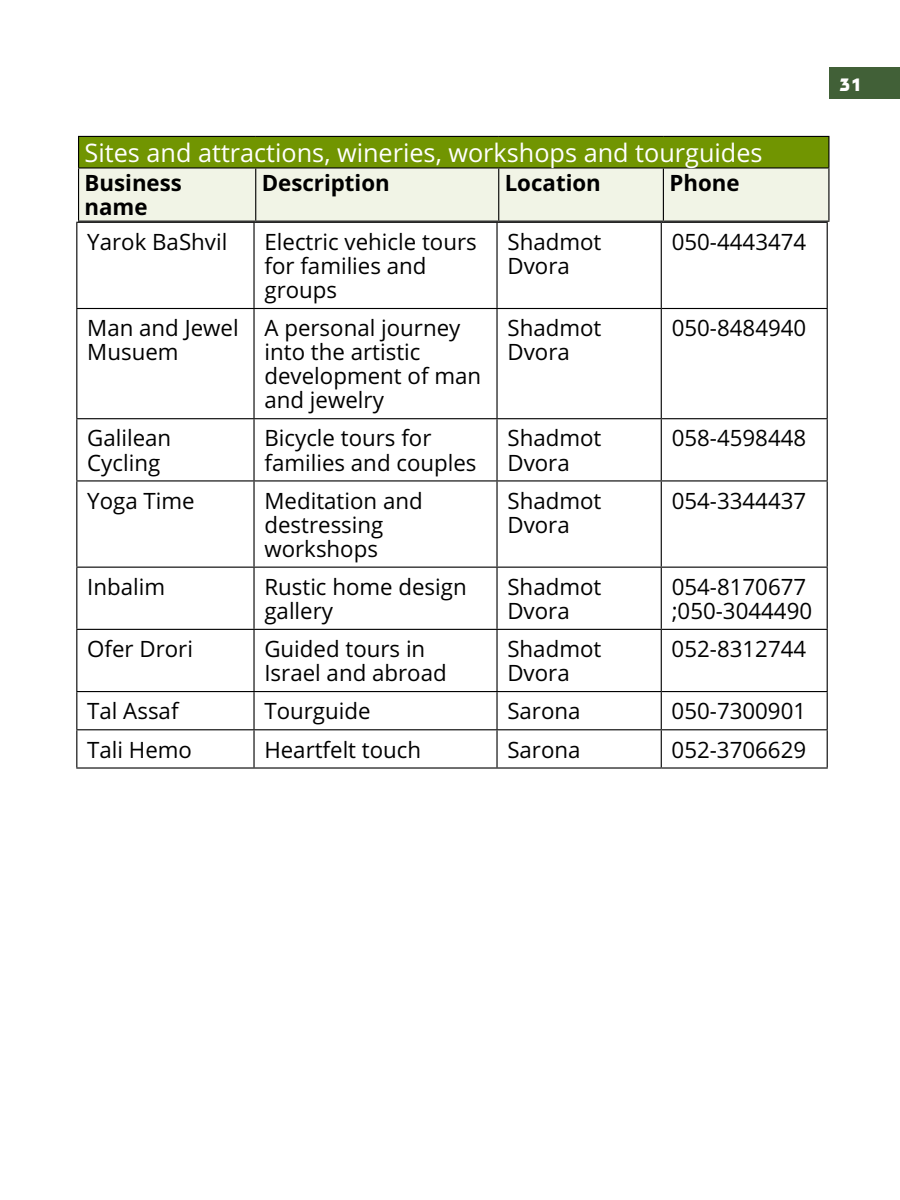
<style>
.page{position:relative;width:900px;height:1200px;background:#fff}
.page>*{position:absolute;margin:0;border:0;box-sizing:border-box;transform-origin:0 0}
.t1{font:25.5px "Open Sans Hebrew";color:#fff}
.t2{font:700 24px "Fb Extrim";color:#fff}
.t3{font:22.5px/24px "Open Sans Hebrew";color:#000}
.t4{font:700 22.5px "Open Sans Hebrew";color:#000}
</style>
<div class="page">
<div style="left:829px;top:67px;width:71px;height:31px;background:#416037"></div>
<svg style="left:77px;top:223px;width:750px;height:544px"></svg>
<hr style="left:661px;top:222px;width:167px;height:1px;background:#000">
<hr style="left:827px;top:223px;width:1px;height:85px;background:#000">
<hr style="left:497px;top:222px;width:164px;height:1px;background:#000">
<hr style="left:661px;top:223px;width:1px;height:85px;background:#000">
<hr style="left:254px;top:222px;width:243px;height:1px;background:#000">
<hr style="left:496px;top:223px;width:2px;height:85px;background:#000">
<hr style="left:76px;top:222px;width:178px;height:1px;background:#000">
<hr style="left:253px;top:223px;width:2px;height:85px;background:#000">
<hr style="left:76px;top:223px;width:1px;height:85px;background:#000">
<hr style="left:661px;top:308px;width:167px;height:1px;background:#000">
<hr style="left:827px;top:309px;width:1px;height:109px;background:#000">
<hr style="left:497px;top:308px;width:164px;height:1px;background:#000">
<hr style="left:661px;top:309px;width:1px;height:109px;background:#000">
<hr style="left:254px;top:308px;width:243px;height:1px;background:#000">
<hr style="left:496px;top:309px;width:2px;height:109px;background:#000">
<hr style="left:76px;top:308px;width:178px;height:1px;background:#000">
<hr style="left:253px;top:309px;width:2px;height:109px;background:#000">
<hr style="left:76px;top:309px;width:1px;height:109px;background:#000">
<hr style="left:661px;top:418px;width:167px;height:1px;background:#000">
<hr style="left:827px;top:419px;width:1px;height:61px;background:#000">
<hr style="left:497px;top:418px;width:164px;height:1px;background:#000">
<hr style="left:661px;top:419px;width:1px;height:61px;background:#000">
<hr style="left:254px;top:418px;width:243px;height:1px;background:#000">
<hr style="left:496px;top:419px;width:2px;height:61px;background:#000">
<hr style="left:76px;top:418px;width:178px;height:1px;background:#000">
<hr style="left:253px;top:419px;width:2px;height:61px;background:#000">
<hr style="left:76px;top:419px;width:1px;height:61px;background:#000">
<hr style="left:661px;top:480px;width:167px;height:1px;background:#000">
<hr style="left:827px;top:481px;width:1px;height:86px;background:#000">
<hr style="left:497px;top:480px;width:164px;height:1px;background:#000">
<hr style="left:661px;top:481px;width:1px;height:86px;background:#000">
<hr style="left:254px;top:480px;width:243px;height:1px;background:#000">
<hr style="left:496px;top:481px;width:2px;height:86px;background:#000">
<hr style="left:76px;top:480px;width:178px;height:1px;background:#000">
<hr style="left:253px;top:481px;width:2px;height:86px;background:#000">
<hr style="left:76px;top:481px;width:1px;height:86px;background:#000">
<hr style="left:661px;top:567px;width:167px;height:1px;background:#000">
<hr style="left:827px;top:568px;width:1px;height:61px;background:#000">
<hr style="left:497px;top:567px;width:164px;height:1px;background:#000">
<hr style="left:661px;top:568px;width:1px;height:61px;background:#000">
<hr style="left:254px;top:567px;width:243px;height:1px;background:#000">
<hr style="left:496px;top:568px;width:2px;height:61px;background:#000">
<hr style="left:76px;top:567px;width:178px;height:1px;background:#000">
<hr style="left:253px;top:568px;width:2px;height:61px;background:#000">
<hr style="left:76px;top:568px;width:1px;height:61px;background:#000">
<hr style="left:661px;top:629px;width:167px;height:1px;background:#000">
<hr style="left:827px;top:630px;width:1px;height:61px;background:#000">
<hr style="left:497px;top:629px;width:164px;height:1px;background:#000">
<hr style="left:661px;top:630px;width:1px;height:61px;background:#000">
<hr style="left:254px;top:629px;width:243px;height:1px;background:#000">
<hr style="left:496px;top:630px;width:2px;height:61px;background:#000">
<hr style="left:76px;top:629px;width:178px;height:1px;background:#000">
<hr style="left:253px;top:630px;width:2px;height:61px;background:#000">
<hr style="left:76px;top:630px;width:1px;height:61px;background:#000">
<hr style="left:661px;top:691px;width:167px;height:1px;background:#000">
<hr style="left:827px;top:692px;width:1px;height:37px;background:#000">
<hr style="left:497px;top:691px;width:164px;height:1px;background:#000">
<hr style="left:661px;top:692px;width:1px;height:37px;background:#000">
<hr style="left:254px;top:691px;width:243px;height:1px;background:#000">
<hr style="left:496px;top:692px;width:2px;height:37px;background:#000">
<hr style="left:76px;top:691px;width:178px;height:1px;background:#000">
<hr style="left:253px;top:692px;width:2px;height:37px;background:#000">
<hr style="left:76px;top:692px;width:1px;height:37px;background:#000">
<hr style="left:661px;top:729px;width:167px;height:1px;background:#000">
<hr style="left:827px;top:730px;width:1px;height:37px;background:#000">
<hr style="left:497px;top:729px;width:164px;height:1px;background:#000">
<hr style="left:661px;top:730px;width:1px;height:37px;background:#000">
<hr style="left:254px;top:729px;width:243px;height:1px;background:#000">
<hr style="left:496px;top:730px;width:2px;height:37px;background:#000">
<hr style="left:76px;top:729px;width:178px;height:1px;background:#000">
<hr style="left:253px;top:730px;width:2px;height:37px;background:#000">
<hr style="left:76px;top:730px;width:1px;height:37px;background:#000">
<hr style="left:661px;top:767px;width:167px;height:2px;background:#000">
<hr style="left:497px;top:767px;width:164px;height:2px;background:#000">
<hr style="left:254px;top:767px;width:243px;height:2px;background:#000">
<hr style="left:76px;top:767px;width:178px;height:2px;background:#000">
<div style="left:79px;top:136px;width:750px;height:32px;background:#719501"></div>
<div style="left:79px;top:169px;width:749px;height:52px;background:#f1f4e6"></div>
<hr style="left:663px;top:136px;width:166px;height:1px;background:#000">
<hr style="left:828px;top:137px;width:1px;height:30px;background:#000">
<hr style="left:499px;top:136px;width:164px;height:1px;background:#000">
<hr style="left:256px;top:136px;width:243px;height:1px;background:#000">
<hr style="left:78px;top:136px;width:178px;height:1px;background:#000">
<hr style="left:78px;top:137px;width:1px;height:30px;background:#000">
<hr style="left:663px;top:167px;width:166px;height:2px;background:#000">
<hr style="left:828px;top:169px;width:1px;height:52px;background:#000">
<hr style="left:499px;top:167px;width:164px;height:2px;background:#000">
<hr style="left:663px;top:169px;width:1px;height:52px;background:#000">
<hr style="left:256px;top:167px;width:243px;height:2px;background:#000">
<hr style="left:498px;top:169px;width:1px;height:52px;background:#000">
<hr style="left:78px;top:167px;width:178px;height:2px;background:#000">
<hr style="left:255px;top:169px;width:1px;height:52px;background:#000">
<hr style="left:78px;top:169px;width:1px;height:52px;background:#000">
<hr style="left:663px;top:221px;width:166px;height:1px;background:#000">
<hr style="left:499px;top:221px;width:164px;height:1px;background:#000">
<hr style="left:256px;top:221px;width:243px;height:1px;background:#000">
<hr style="left:78px;top:221px;width:178px;height:1px;background:#000">
<p class="t1" style="left:85px;top:138px;width:680px">Sites and attractions, wineries, workshops and tourguides</p>
<p class="t4" style="left:85px;top:170px;width:99px">Business</p>
<p class="t4" style="left:262px;top:170px;width:130px">Description</p>
<p class="t4" style="left:505px;top:170px;width:98px">Location</p>
<p class="t4" style="left:669px;top:170px;width:72px">Phone</p>
<p class="t4" style="left:85px;top:194px;width:65px">name</p>
<p class="t3" style="left:87px;top:231px;width:142px">Yarok BaShvil</p>
<p class="t3" style="left:265px;top:231px;width:214px">Electric vehicle tours for families and groups</p>
<p class="t3" style="left:508px;top:231px;width:95px">Shadmot</p>
<p class="t3" style="left:672px;top:231px;width:136px">050-4443474</p>
<p class="t3" style="left:508px;top:255px;width:64px">Dvora</p>
<p class="t3" style="left:87px;top:317px;width:153px">Man and Jewel<br>Musuem</p>
<p class="t3" style="left:264px;top:317px;width:218px">A personal journey into the artistic development of man and jewelry</p>
<p class="t3" style="left:507px;top:317px;width:95px">Shadmot</p>
<p class="t3" style="left:672px;top:317px;width:136px">050-8484940</p>
<p class="t3" style="left:507px;top:341px;width:64px">Dvora</p>
<p class="t3" style="left:87px;top:427px;width:86px">Galilean<br>Cycling</p>
<p class="t3" style="left:264px;top:427px;width:214px">Bicycle tours for families and couples</p>
<p class="t3" style="left:507px;top:427px;width:95px">Shadmot</p>
<p class="t3" style="left:672px;top:427px;width:136px">058-4598448</p>
<p class="t3" style="left:507px;top:451px;width:64px">Dvora</p>
<p class="t3" style="left:87px;top:489px;width:109px">Yoga Time</p>
<p class="t3" style="left:264px;top:489px;width:160px">Meditation and destressing workshops</p>
<p class="t3" style="left:507px;top:489px;width:95px">Shadmot</p>
<p class="t3" style="left:672px;top:489px;width:136px">054-3344437</p>
<p class="t3" style="left:507px;top:513px;width:64px">Dvora</p>
<p class="t3" style="left:87px;top:576px;width:79px">Inbalim</p>
<p class="t3" style="left:264px;top:576px;width:204px">Rustic home design gallery</p>
<p class="t3" style="left:507px;top:576px;width:95px">Shadmot<br>Dvora</p>
<p class="t3" style="left:672px;top:576px;width:142px">054-8170677 ;050-3044490</p>
<p class="t3" style="left:87px;top:638px;width:107px">Ofer Drori</p>
<p class="t3" style="left:264px;top:638px;width:184px">Guided tours in<br>Israel and abroad</p>
<p class="t3" style="left:507px;top:638px;width:95px">Shadmot</p>
<p class="t3" style="left:672px;top:638px;width:136px">052-8312744</p>
<p class="t3" style="left:507px;top:662px;width:64px">Dvora</p>
<p class="t3" style="left:87px;top:700px;width:93px">Tal Assaf</p>
<p class="t3" style="left:264px;top:700px;width:108px">Tourguide</p>
<p class="t3" style="left:507px;top:700px;width:75px">Sarona</p>
<p class="t3" style="left:672px;top:700px;width:136px">050-7300901</p>
<p class="t3" style="left:87px;top:738px;width:106px">Tali Hemo</p>
<p class="t3" style="left:264px;top:738px;width:158px">Heartfelt touch</p>
<p class="t3" style="left:507px;top:738px;width:75px">Sarona</p>
<p class="t3" style="left:672px;top:738px;width:136px">052-3706629</p>
<p class="t2" style="left:839px;top:73px;width:25px">31</p>
</div>
